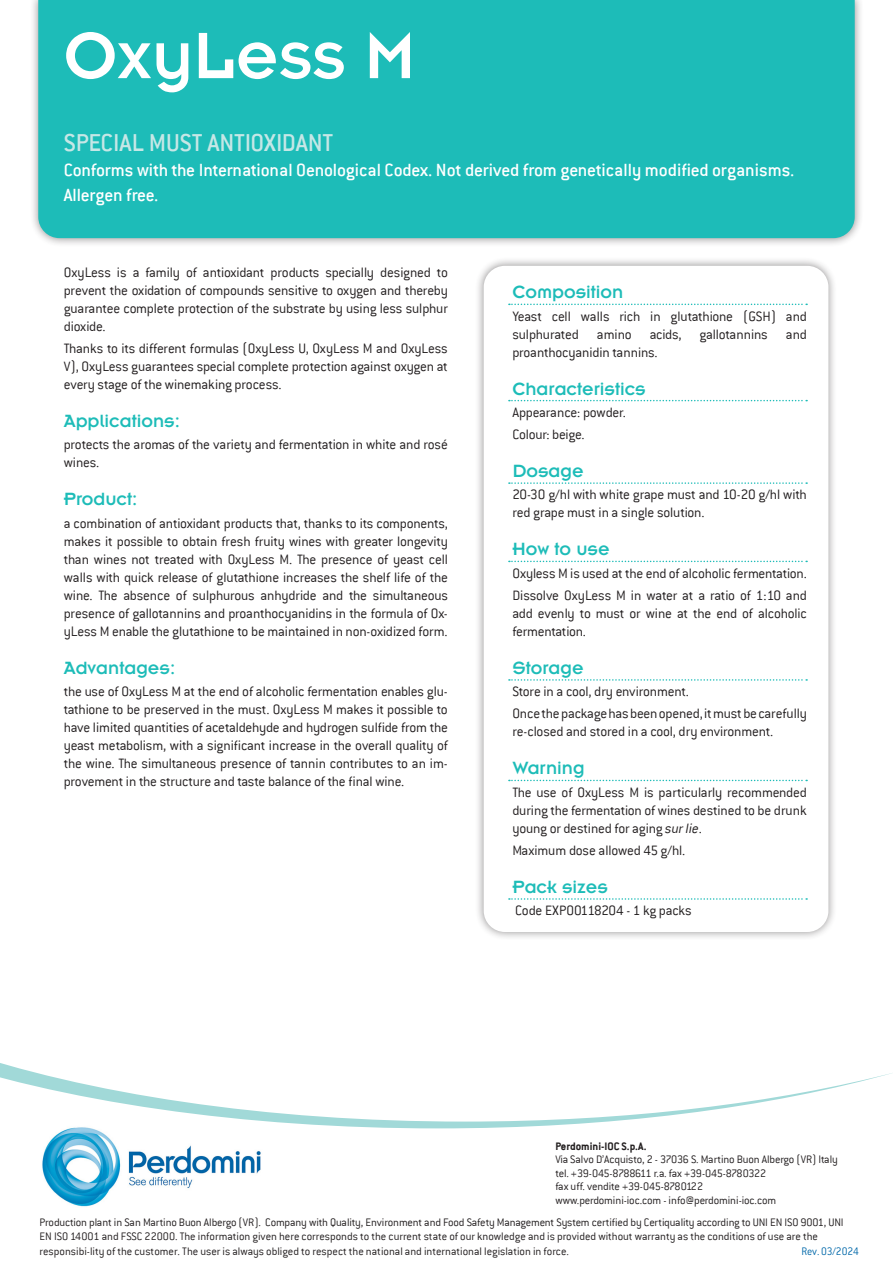
<style>
.page{position:relative;width:893px;height:1263px;background:#fff}
.page>*{position:absolute;margin:0;border:0;box-sizing:border-box;transform-origin:0 0}
.t1{font:72px "Insignia";color:#fff}
.t2{font:500 27px "Conduit ITC";color:#c6e7e6}
.t3{font:500 19.5px "Conduit ITC";color:#fff}
.t4{font:19.5px "Insignia A";color:#1dbcb8}
.t5{font:300 15px/18px "Conduit ITC";letter-spacing:-.015em;color:#231f20;text-align:justify}
.pié_pagina{font:300 12px/14.4px "Conduit ITC";color:#231f20}
.pié_pagina-2{font:300 12px "Conduit ITC";letter-spacing:-.035em;color:#231f20}
.pié_pagina-3{font:300 12px "Conduit ITC";letter-spacing:-.02em;color:#231f20}
.pié_pagina-4{font:700 12px "Conduit ITC";color:#231f20}
.t6{font:12px "Conduit ITC Light";letter-spacing:-.01em;color:#0068a9;scale:.95 1}
.s1{font-style:italic}
</style>
<div class="page">
<div style="left:29px;top:0;width:835px;height:248px;background:#231f20;opacity:.5"></div>
<div style="left:38px;top:0;width:817px;height:238px;background:#1dbcb8"></div>
<svg style="left:0;top:1063px;width:892px;height:65px"></svg>
<div style="left:475px;top:257px;width:363px;height:684px;background:#231f20;opacity:.5"></div>
<div style="left:484px;top:266px;width:344px;height:666px;background:#fff;border-radius:21px"></div>
<svg style="left:509px;top:304px;width:298px;height:1px"></svg>
<svg style="left:509px;top:400px;width:298px;height:1px"></svg>
<svg style="left:509px;top:482px;width:298px;height:2px"></svg>
<svg style="left:509px;top:561px;width:298px;height:1px"></svg>
<svg style="left:509px;top:679px;width:298px;height:2px"></svg>
<svg style="left:509px;top:780px;width:298px;height:1px"></svg>
<svg style="left:509px;top:898px;width:298px;height:2px"></svg>
<img style="left:38px;top:1124px;width:225px;height:83px">
<p class="t1" style="left:64px;top:19px;width:353px">OxyLess M</p>
<p class="t2" style="left:64px;top:127px;width:271px">SPECIAL MUST ANTIOXIDANT</p>
<p class="t3" style="left:64px;top:159px;width:732px">Conforms with the International Oenological Codex. Not derived from genetically modified organisms.</p>
<p class="t3" style="left:64px;top:184px;width:96px">Allergen free.</p>
<p class="t5" style="left:64px;top:263px;width:386px">OxyLess is a family of antioxidant products specially designed to prevent the oxidation of compounds sensitive to oxygen and thereby guarantee complete protection of the substrate by using less sulphur dioxide.</p>
<p class="t5" style="left:64px;top:339px;width:386px">Thanks to its different formulas (OxyLess U, OxyLess M and OxyLess V), OxyLess guarantees special complete protection against oxygen at every stage of the winemaking process.</p>
<p class="t4" style="left:64px;top:411px;width:118px">Applications:</p>
<p class="t5" style="left:64px;top:436px;width:386px">protects the aromas of the variety and fermentation in white and rosé wines.</p>
<p class="t4" style="left:64px;top:489px;width:75px">Product:</p>
<p class="t5" style="left:64px;top:514px;width:386px">a combination of antioxidant products that, thanks to its components, makes it possible to obtain fresh fruity wines with greater longevity than wines not treated with OxyLess M. The presence of yeast cell walls with quick release of glutathione increases the shelf life of the wine. The absence of sulphurous anhydride and the simultaneous presence of gallotannins and proanthocyanidins in the formula of Ox&shy;yLess M enable the glutathione to be maintained in non-oxidized form.</p>
<p class="t4" style="left:64px;top:658px;width:113px">Advantages:</p>
<p class="t5" style="left:64px;top:682px;width:386px">the use of OxyLess M at the end of alcoholic fermentation enables glu&shy;tathione to be preserved in the must. OxyLess M makes it possible to have limited quantities of acetaldehyde and hydrogen sulfide from the yeast metabolism, with a significant increase in the overall quality of the wine. The simultaneous presence of tannin contributes to an im&shy;provement in the structure and taste balance of the final wine.</p>
<p class="t4" style="left:512px;top:282px;width:112px">Composition</p>
<p class="t5" style="left:512px;top:307px;width:296px">Yeast cell walls rich in glutathione (GSH) and sulphurated amino acids, gallotannins and proanthocyanidin tannins.</p>
<p class="t4" style="left:512px;top:378px;width:135px">Characteristics</p>
<p class="t5" style="left:512px;top:403px;width:115px">Appearance: powder.</p>
<p class="t5" style="left:512px;top:425px;width:74px">Colour: beige.</p>
<p class="t4" style="left:512px;top:461px;width:73px">Dosage</p>
<p class="t5" style="left:512px;top:486px;width:296px">20-30 g/hl with white grape must and 10-20 g/hl with red grape must in a single solution.</p>
<p class="t4" style="left:512px;top:539px;width:99px">How to use</p>
<p class="t5" style="left:512px;top:564px;width:296px">Oxyless M is used at the end of alcoholic fermentation.</p>
<p class="t5" style="left:512px;top:586px;width:296px">Dissolve OxyLess M in water at a ratio of 1:10 and add evenly to must or wine at the end of alcoholic fermentation.</p>
<p class="t4" style="left:512px;top:658px;width:73px">Storage</p>
<p class="t5" style="left:512px;top:682px;width:178px">Store in a cool, dry environment.</p>
<p class="t5" style="left:512px;top:705px;width:296px">Once the package has been opened, it must be carefully re-closed and stored in a cool, dry environment.</p>
<p class="t4" style="left:512px;top:758px;width:74px">Warning</p>
<p class="t5" style="left:512px;top:783px;width:296px">The use of OxyLess M is particularly recommended during the fermentation of wines destined to be drunk young or destined for aging <span class="s1">sur lie</span>.</p>
<p class="t5" style="left:512px;top:841px;width:174px">Maximum dose allowed 45 g/hl.</p>
<p class="t4" style="left:512px;top:877px;width:97px">Pack sizes</p>
<p class="t5" style="left:515px;top:901px;width:178px">Code EXP00118204 - 1 kg packs</p>
<p class="pié_pagina-4" style="left:555px;top:1139px;width:93px">Perdomini-IOC S.p.A.</p>
<p class="pié_pagina" style="left:555px;top:1152px;width:284px">Via Salvo D’Acquisto, 2 - 37036 S. Martino Buon Albergo (VR) Italy</p>
<p class="pié_pagina-2" style="left:555px;top:1167px;width:212px">tel. +39-045-8788611 r.a. fax +39-045-8780322</p>
<p class="pié_pagina-3" style="left:555px;top:1180px;width:149px">fax uff. vendite +39-045-8780122</p>
<p class="pié_pagina" style="left:555px;top:1193px;width:222px">www.perdomini-ioc.com - info@perdomini-ioc.com</p>
<p class="pié_pagina" style="left:40px;top:1215px;width:805px">Production plant in San Martino Buon Albergo (VR). Company with Quality, Environment and Food Safety Management System certified by Certiquality according to UNI EN ISO 9001, UNI<br>EN ISO 14001 and FSSC 22000. The information given here corresponds to the current state of our knowledge and is provided without warranty as the conditions of use are the responsibi-lity of the customer. The user is always obliged to respect the national and international legislation in force.</p>
<p class="t6" style="left:801px;top:1244px;width:62px">Rev. 03/2024</p>
</div>
